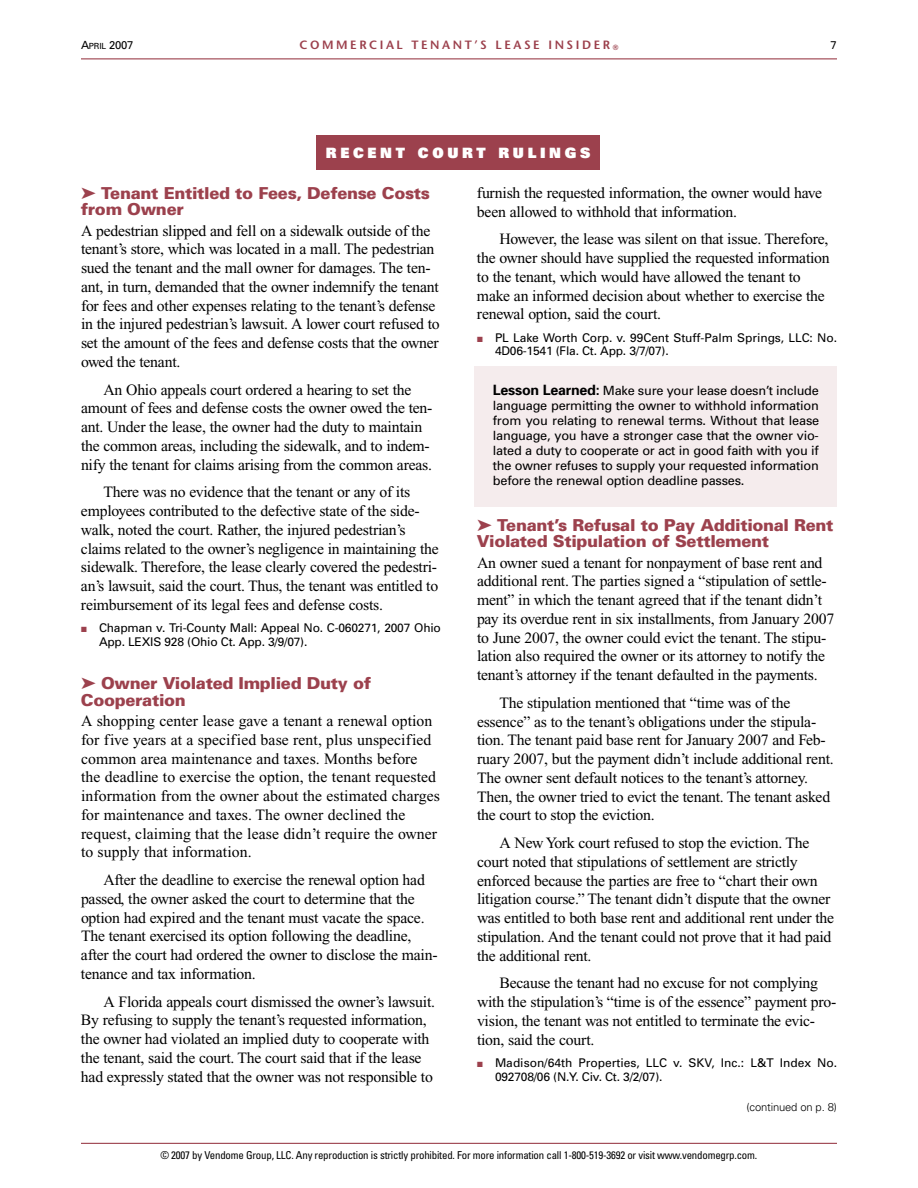
<style>
.page{position:relative;width:918px;height:1188px;background:#fff}
.page>*{position:absolute;margin:0;border:0;box-sizing:border-box;transform-origin:0 0}
.t1{font:900 16.5px/16.5px "Univers";letter-spacing:-.02em;color:#9c414d}
.t2{font:15.75px/18.8px "Times New Roman";letter-spacing:-.015em;color:#000}
.t3{font:15.75px/18.8px "Times New Roman";letter-spacing:.005em;color:#000}
.t4{font:900 14.25px "Univers";letter-spacing:.26em;color:#fff}
.t5{font:12.75px/15px "Univers";letter-spacing:-.015em;color:#000;text-align:justify}
.t6{font:12px/13.5px "Univers";letter-spacing:-.015em;color:#000}
.t7{font:600 12px "Stone Sans";letter-spacing:.21em;color:#9c414d}
.t8{font:300 11.25px "Univers";letter-spacing:-.015em;color:#000}
.t9{font:11.25px "Univers";color:#000}
.t10{font:condensed 10.8px "Univers";letter-spacing:-.02em;color:#000}
.s1{font-size:8.4px}
.s2{font-size:7.5px}
.s3{color:#9c414d}
.s4{font-weight:700;font-size:14.25px}
</style>
<div class="page">
<hr style="left:81px;top:1143px;width:756px;height:1px;background:#9c414d">
<hr style="left:81px;top:58px;width:756px;height:1px;background:#9c414d">
<div style="left:316px;top:135px;width:284px;height:35px;background:#9c414d"></div>
<div style="left:475px;top:366px;width:362px;height:141px;background:#f5eced"></div>
<p class="t9" style="left:81px;top:41px;width:54px">A<span class="s1">PRIL</span> 2007</p>
<p class="t7" style="left:300px;top:40px;width:320px">COMMERCIAL TENANT’S LEASE INSIDER <span class="s2">®</span></p>
<p class="t9" style="left:831px;top:41px;width:8px">7</p>
<p class="t4" style="left:326px;top:147px;width:266px">RECENT COURT RULINGS</p>
<p class="t1" style="left:81px;top:186px;width:351px">➤ Tenant Entitled to Fees, Defense Costs from Owner</p>
<p class="t2" style="left:81px;top:222px;width:360px">A pedestrian slipped and fell on a sidewalk outside of the tenant’s store, which was located in a mall. The pedestrian sued the tenant and the mall owner for damages. The ten&shy;ant, in turn, demanded that the owner indemnify the tenant for fees and other expenses relating to the tenant’s defense in the injured pedestrian’s lawsuit. A lower court refused to set the amount of the fees and defense costs that the owner owed the tenant.</p>
<p class="t2" style="left:81px;top:381px;width:353px;text-indent:22px">An Ohio appeals court ordered a hearing to set the amount of fees and defense costs the owner owed the ten&shy;ant. Under the lease, the owner had the duty to maintain the common areas, including the sidewalk, and to indem&shy;nify the tenant for claims arising from the common areas.</p>
<p class="t2" style="left:81px;top:484px;width:359px;text-indent:23px">There was no evidence that the tenant or any of its employees contributed to the defective state of the side&shy;walk, noted the court. Rather, the injured pedestrian’s claims related to the owner’s negligence in maintaining the sidewalk. Therefore, the lease clearly covered the pedestri&shy;an’s lawsuit, said the court. Thus, the tenant was entitled to reimbursement of its legal fees and defense costs.</p>
<p class="t6" style="left:99px;top:622px;width:343px;text-indent:-18px"><span class="s3">■</span> Chapman v. Tri-County Mall: Appeal No. C-060271, 2007 Ohio<br>App. LEXIS 928 (Ohio Ct. App. 3/9/07).</p>
<p class="t1" style="left:81px;top:677px;width:292px">➤ Owner Violated Implied Duty of<br>Cooperation</p>
<p class="t3" style="left:81px;top:713px;width:361px">A shopping center lease gave a tenant a renewal option for five years at a specified base rent, plus unspecified common area maintenance and taxes. Months before the deadline to exercise the option, the tenant requested information from the owner about the estimated charges for maintenance and taxes. The owner declined the request, claiming that the lease didn’t require the owner to supply that information.</p>
<p class="t2" style="left:81px;top:872px;width:358px;text-indent:23px">After the deadline to exercise the renewal option had passed, the owner asked the court to determine that the option had expired and the tenant must vacate the space.<br>The tenant exercised its option following the deadline, after the court had ordered the owner to disclose the main&shy;tenance and tax information.</p>
<p class="t2" style="left:81px;top:993px;width:356px;text-indent:23px">A Florida appeals court dismissed the owner’s lawsuit.<br>By refusing to supply the tenant’s requested information, the owner had violated an implied duty to cooperate with the tenant, said the court. The court said that if the lease had expressly stated that the owner was not responsible to</p>
<p class="t2" style="left:477px;top:185px;width:347px">furnish the requested information, the owner would have been allowed to withhold that information.</p>
<p class="t2" style="left:477px;top:231px;width:354px;text-indent:22px">However, the lease was silent on that issue. Therefore, the owner should have supplied the requested information to the tenant, which would have allowed the tenant to make an informed decision about whether to exercise the renewal option, said the court.</p>
<p class="t6" style="left:495px;top:332px;width:344px;text-indent:-18px"><span class="s3">■</span> PL Lake Worth Corp. v. 99Cent Stuff-Palm Springs, LLC: No.<br>4D06-1541 (Fla. Ct. App. 3/7/07).</p>
<p class="t5" style="left:493px;top:384px;width:328px"><span class="s4">Lesson Learned:</span> Make sure your lease doesn’t include language permitting the owner to withhold information from you relating to renewal terms. Without that lease language, you have a stronger case that the owner vio&shy;lated a duty to cooperate or act in good faith with you if the owner refuses to supply your requested information before the renewal option deadline passes.</p>
<p class="t1" style="left:477px;top:518px;width:358px">➤ Tenant’s Refusal to Pay Additional Rent<br>Violated Stipulation of Settlement</p>
<p class="t2" style="left:477px;top:554px;width:359px">An owner sued a tenant for nonpayment of base rent and additional rent. The parties signed a “stipulation of settle&shy;ment” in which the tenant agreed that if the tenant didn’t pay its overdue rent in six installments, from January 2007 to June 2007, the owner could evict the tenant. The stipu&shy;lation also required the owner or its attorney to notify the tenant’s attorney if the tenant defaulted in the payments.</p>
<p class="t2" style="left:477px;top:695px;width:358px;text-indent:22px">The stipulation mentioned that “time was of the essence” as to the tenant’s obligations under the stipula&shy;tion. The tenant paid base rent for January 2007 and Feb&shy;ruary 2007, but the payment didn’t include additional rent.<br>The owner sent default notices to the tenant’s attorney.<br>Then, the owner tried to evict the tenant. The tenant asked the court to stop the eviction.</p>
<p class="t2" style="left:477px;top:835px;width:359px;text-indent:22px">A New York court refused to stop the eviction. The court noted that stipulations of settlement are strictly enforced because the parties are free to “chart their own litigation course.” The tenant didn’t dispute that the owner was entitled to both base rent and additional rent under the stipulation. And the tenant could not prove that it had paid the additional rent.</p>
<p class="t2" style="left:477px;top:975px;width:361px;text-indent:22px">Because the tenant had no excuse for not complying with the stipulation’s “time is of the essence” payment pro&shy;vision, the tenant was not entitled to terminate the evic&shy;tion, said the court.</p>
<p class="t6" style="left:495px;top:1057px;width:344px;text-indent:-18px"><span class="s3">■</span> Madison/64th Properties, LLC v. SKV, Inc.: L&amp;T Index No.<br>092708/06 (N.Y. Civ. Ct. 3/2/07).</p>
<p class="t8" style="left:747px;top:1103px;width:92px">(continued on p. 8)</p>
<p class="t10" style="left:160px;top:1151px;width:598px">© 2007 by Vendome Group, LLC. Any reproduction is strictly prohibited. For more information call 1-800-519-3692 or visit www.vendomegrp.com.</p>
</div>
